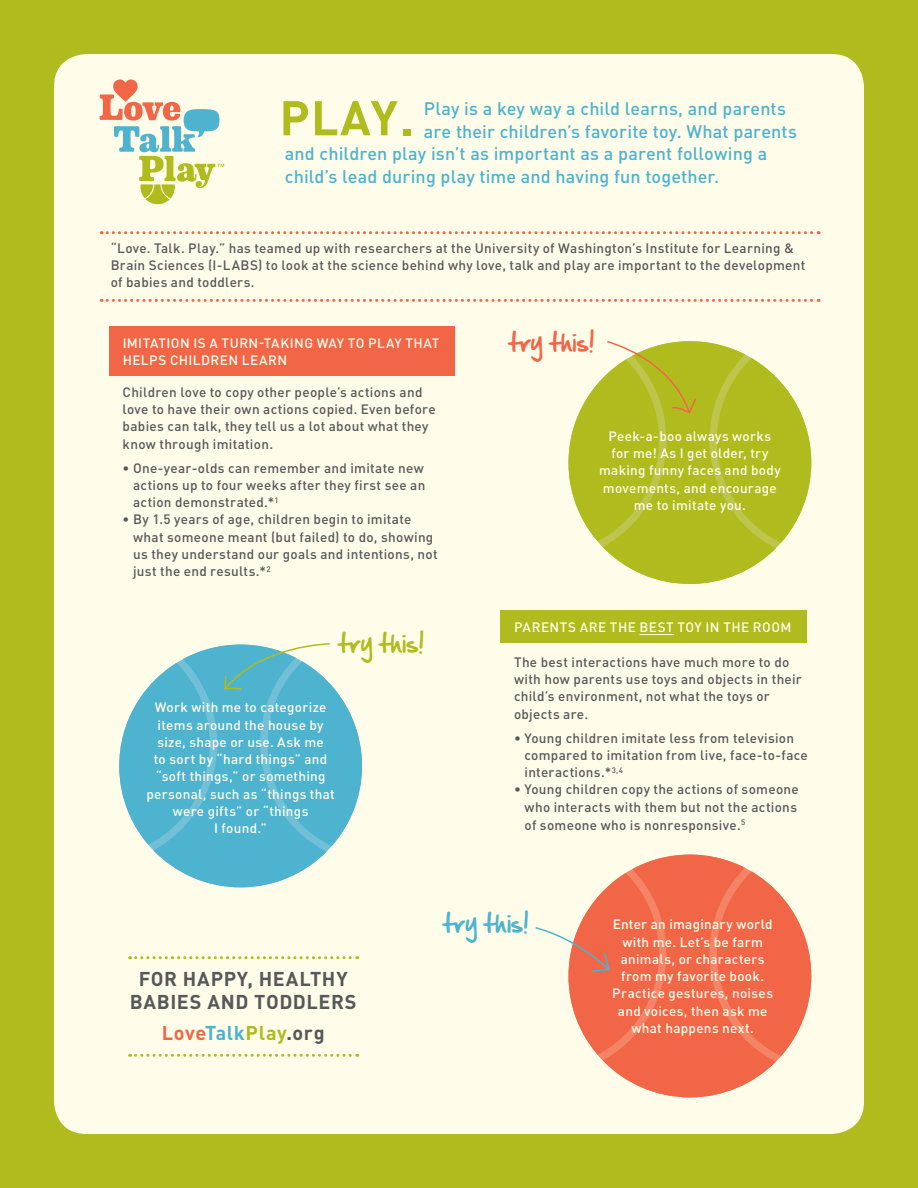
<style>
.page{position:relative;width:918px;height:1188px;background:#b0bb1d}
.page>*{position:absolute;margin:0;border:0;box-sizing:border-box;transform-origin:0 0}
.t1{font:22.5px "Hand Of Sean";color:#f26648}
.t2{font:22.5px "Hand Of Sean";color:#4db3cf}
.t3{font:22.5px "Hand Of Sean";color:#b0bb1d}
.t4{font:700 19.8px/23.1px "DIN";letter-spacing:.03em;color:#57585a;text-align:center}
.t5{font:700 19.8px "DIN";letter-spacing:.03em;color:#f26648}
.t6{font:500 18px "DINOT";letter-spacing:.005em;color:#4db3cf}
.t7{font:500 13.5px/17.2px "DINOT";letter-spacing:.02em;color:#57585a}
.t8{font:500 13.5px/17.2px "DINOT";letter-spacing:.02em;color:#fffdee;text-align:center}
.t9{font:500 13.5px "DINOT";letter-spacing:.035em;color:#fffde9}
.s1{color:#4db3cf}
.s2{color:#b0bb1d}
.s3{color:#57585a}
</style>
<div class="page">
<div style="left:54px;top:54px;width:810px;height:1080px;background:#fffde9;border-radius:32px"></div>
<div style="left:109px;top:327px;width:346px;height:49px;background:#f26648"></div>
<div style="left:501px;top:610px;width:306px;height:33px;background:#b0bb1d"></div>
<hr style="left:639px;top:634px;width:35px;height:1px;background:#fffde9">
<svg style="left:101px;top:231px;width:718px;height:3px"></svg>
<svg style="left:101px;top:299px;width:718px;height:3px"></svg>
<svg style="left:100px;top:79px;width:124px;height:125px"></svg>
<div style="left:403px;top:129px;width:7px;height:6px;background:#b0bb1d"></div>
<svg style="left:283px;top:101px;width:25px;height:34px"></svg>
<svg style="left:315px;top:101px;width:83px;height:34px"></svg>
<svg style="left:568px;top:341px;width:243px;height:243px"></svg>
<svg style="left:119px;top:643px;width:243px;height:244px"></svg>
<svg style="left:535px;top:855px;width:276px;height:242px"></svg>
<svg style="left:130px;top:956px;width:228px;height:3px"></svg>
<svg style="left:130px;top:1054px;width:228px;height:3px"></svg>
<h3 class="t6" style="left:424px;top:97px;width:364px">Play is a key way a child learns, and parents</h3>
<h3 class="t6" style="left:424px;top:120px;width:375px">are their children’s favorite toy. What parents</h3>
<h3 class="t6" style="left:285px;top:142px;width:484px">and children play isn’t as important as a parent following a</h3>
<h3 class="t6" style="left:285px;top:165px;width:436px">child’s lead during play time and having fun together.</h3>
<p class="t7" style="left:111px;top:239px;width:696px">“Love. Talk. Play.” has teamed up with researchers at the University of Washington’s Institute for Learning &amp;<br>Brain Sciences (I-LABS) to look at the science behind why love, talk and play are important to the development of babies and toddlers.</p>
<p class="t9" style="left:123px;top:334px;width:23px">Imitati</p>
<p class="t9" style="left:171px;top:334px;width:207px">on is a turn-taking way to pla</p>
<p class="t9" style="left:394px;top:334px;width:38px">y that</p>
<p class="t9" style="left:123px;top:351px;width:28px">helps</p>
<p class="t9" style="left:170px;top:351px;width:119px">children learn</p>
<p class="t7" style="left:123px;top:383px;width:315px">Children love to copy other people’s actions and love to have their own actions copied. Even before babies can talk, they tell us a lot about what they know through imitation.</p>
<p class="t7" style="left:133px;top:459px;width:294px;text-align:justify;text-indent:-11px">• One-year-olds can remember and imitate new actions up to four weeks after they first see an action demonstrated.*<sup>1</sup></p>
<p class="t7" style="left:133px;top:510px;width:306px;text-indent:-11px">• By 1.5 years of age, children begin to imitate what someone meant (but failed) to do, showing us they understand our goals and intentions, not just the end results.*<sup>2</sup></p>
<h1 class="t3" style="left:338px;top:623px;width:88px">try this!</h1>
<p class="t8" style="left:146px;top:699px;width:190px">Work with me to categorize items around the house by size, shape or use. Ask me<br>to sort by “hard things” and “soft things,” or something personal, such as “things that were gifts” or “things<br>I found.”</p>
<h1 class="t1" style="left:508px;top:322px;width:88px">try this!</h1>
<p class="t8" style="left:599px;top:427px;width:183px">Peek-a-boo always works for me! As I get older, try making funny faces and body movements, and encourage me to imitate you.</p>
<p class="t9" style="left:514px;top:618px;width:279px">Parents are the BEST toy i n the room</p>
<p class="t7" style="left:514px;top:653px;width:289px">The best interactions have much more to do with how parents use toys and objects in their child’s environment, not what the toys or objects are.</p>
<p class="t7" style="left:525px;top:729px;width:285px;text-indent:-11px">• Young children imitate less from television compared to imitation from live, face-to-face interactions.*<sup>3,4</sup></p>
<p class="t7" style="left:525px;top:780px;width:276px;text-indent:-11px">• Young children copy the actions of someone who interacts with them but not the actions of someone who is nonresponsive.<sup>5</sup></p>
<h2 class="t4" style="left:130px;top:966px;width:228px">FOR HAPPY, HEALTHY<br>BABIES AND TODDLERS</h2>
<h2 class="t5" style="left:162px;top:1020px;width:164px">LOVE<span class="s1">TALK</span><span class="s2">PLAY</span><span class="s3">.ORG</span></h2>
<h1 class="t2" style="left:443px;top:903px;width:88px">try this!</h1>
<p class="t8" style="left:612px;top:916px;width:162px">Enter an imaginary world with me. Let’s be farm animals, or characters from my favorite book.<br>Practice gestures, noises and voices, then ask me what happens next.</p>
</div>
